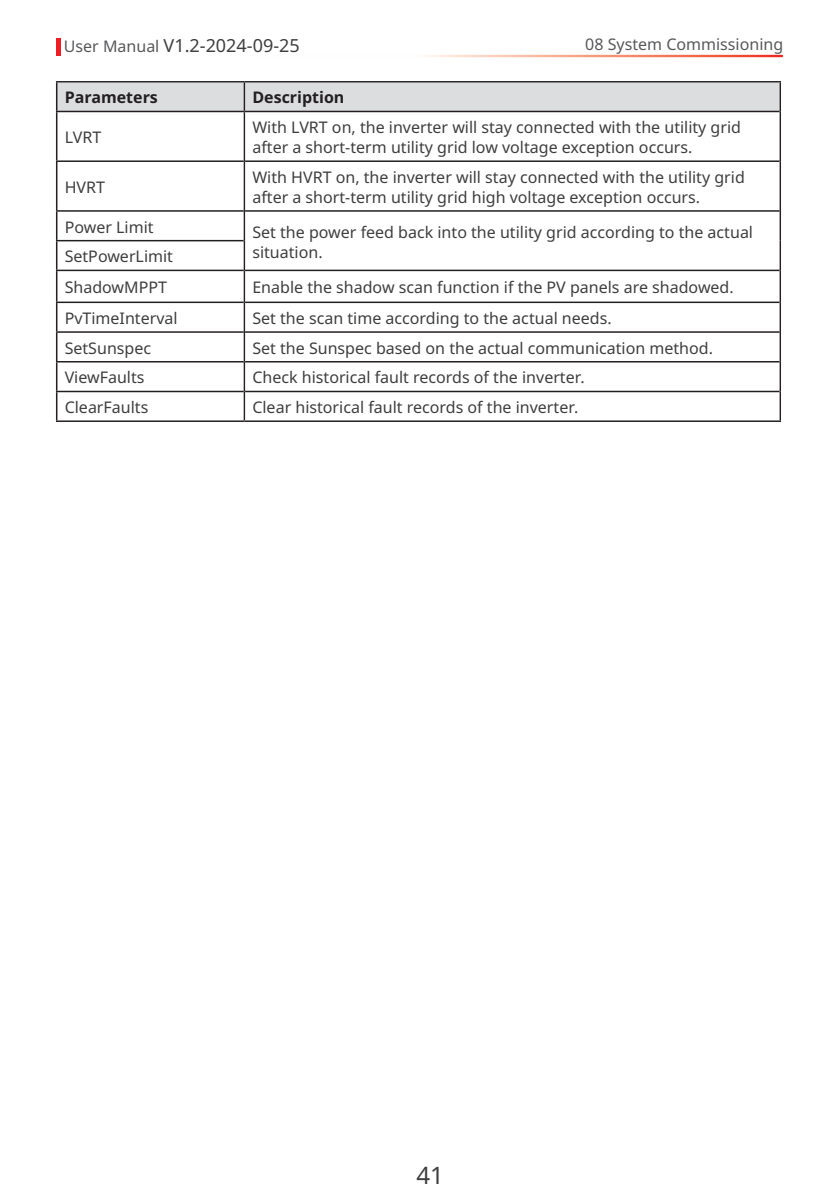
<style>
.page{position:relative;width:840px;height:1191px;background:#fff}
.page>*{position:absolute;margin:0;border:0;box-sizing:border-box;transform-origin:0 0}
.t1{font:24px "Noto Sans";color:#3e3e3f}
.t2{font:18px "Noto Sans";color:#3e3e3f}
.t3{font:16px/20px "Noto Sans";color:#3e3e3f}
.t4{font:16px "Noto Sans";color:#57585a}
.t5{font:700 16px "Noto Sans";color:#231f20}
.s1{font-size:16px;color:#57585a}
</style>
<div class="page">
<hr style="left:57px;top:38px;width:4px;height:18px;background:#ee1d23">
<hr style="left:56px;top:112px;width:1px;height:48px;background:#231f20">
<hr style="left:56px;top:160px;width:187px;height:2px;background:#231f20">
<hr style="left:56px;top:162px;width:1px;height:48px;background:#231f20">
<hr style="left:245px;top:160px;width:534px;height:2px;background:#231f20">
<hr style="left:56px;top:210px;width:187px;height:2px;background:#231f20">
<hr style="left:245px;top:210px;width:534px;height:2px;background:#231f20">
<hr style="left:56px;top:240px;width:187px;height:1px;background:#231f20">
<svg style="left:56px;top:212px;width:1px;height:58px"></svg>
<hr style="left:56px;top:270px;width:187px;height:1px;background:#231f20">
<hr style="left:56px;top:271px;width:1px;height:30px;background:#231f20">
<hr style="left:245px;top:270px;width:534px;height:1px;background:#231f20">
<hr style="left:56px;top:301px;width:187px;height:2px;background:#231f20">
<hr style="left:245px;top:301px;width:534px;height:2px;background:#231f20">
<hr style="left:56px;top:331px;width:187px;height:2px;background:#231f20">
<hr style="left:245px;top:331px;width:534px;height:2px;background:#231f20">
<hr style="left:56px;top:361px;width:187px;height:1px;background:#231f20">
<hr style="left:245px;top:361px;width:534px;height:1px;background:#231f20">
<hr style="left:56px;top:391px;width:187px;height:1px;background:#231f20">
<svg style="left:56px;top:303px;width:1px;height:117px"></svg>
<hr style="left:245px;top:391px;width:534px;height:1px;background:#231f20">
<hr style="left:56px;top:420px;width:188px;height:2px;background:#231f20">
<hr style="left:244px;top:420px;width:536px;height:2px;background:#231f20">
<hr style="left:56px;top:81px;width:188px;height:1px;background:#231f20">
<hr style="left:244px;top:81px;width:536px;height:1px;background:#231f20">
<svg style="left:56px;top:82px;width:724px;height:29px;background:#d6d7d9"></svg>
<hr style="left:56px;top:111px;width:188px;height:1px;background:#231f20">
<hr style="left:244px;top:111px;width:535px;height:1px;background:#231f20">
<hr style="left:243px;top:112px;width:2px;height:49px;background:#231f20">
<hr style="left:779px;top:111px;width:1px;height:50px;background:#231f20">
<hr style="left:243px;top:161px;width:2px;height:50px;background:#231f20">
<hr style="left:779px;top:161px;width:1px;height:50px;background:#231f20">
<hr style="left:243px;top:211px;width:2px;height:30px;background:#231f20">
<hr style="left:779px;top:211px;width:1px;height:30px;background:#231f20">
<hr style="left:243px;top:241px;width:2px;height:29px;background:#231f20">
<svg style="left:779px;top:241px;width:1px;height:29px"></svg>
<hr style="left:243px;top:270px;width:2px;height:32px;background:#231f20">
<hr style="left:779px;top:270px;width:1px;height:32px;background:#231f20">
<hr style="left:243px;top:302px;width:2px;height:30px;background:#231f20">
<hr style="left:779px;top:302px;width:1px;height:30px;background:#231f20">
<hr style="left:243px;top:332px;width:2px;height:30px;background:#231f20">
<hr style="left:779px;top:332px;width:1px;height:30px;background:#231f20">
<hr style="left:243px;top:362px;width:2px;height:29px;background:#231f20">
<hr style="left:243px;top:391px;width:2px;height:29px;background:#231f20">
<svg style="left:779px;top:362px;width:1px;height:58px"></svg>
<p class="t4" style="left:585px;top:33px;width:199px">08 System Commissioning</p>
<p class="t2" style="left:64px;top:33px;width:237px"><span class="s1">User Manual</span> V1.2-2024-09-25</p>
<p class="t5" style="left:65px;top:86px;width:95px">Parameters</p>
<p class="t5" style="left:252px;top:86px;width:93px">Description</p>
<p class="t3" style="left:65px;top:128px;width:38px">LVRT</p>
<p class="t3" style="left:252px;top:118px;width:490px">With LVRT on, the inverter will stay connected with the utility grid after a short-term utility grid low voltage exception occurs.</p>
<p class="t3" style="left:65px;top:177px;width:42px">HVRT</p>
<p class="t3" style="left:252px;top:167px;width:493px">With HVRT on, the inverter will stay connected with the utility grid after a short-term utility grid high voltage exception occurs.</p>
<p class="t3" style="left:65px;top:217px;width:90px">Power Limit</p>
<p class="t3" style="left:252px;top:222px;width:502px">Set the power feed back into the utility grid according to the actual situation.</p>
<p class="t3" style="left:65px;top:247px;width:110px">SetPowerLimit</p>
<p class="t3" style="left:65px;top:278px;width:104px">ShadowMPPT</p>
<p class="t3" style="left:252px;top:278px;width:482px">Enable the shadow scan function if the PV panels are shadowed.</p>
<p class="t3" style="left:65px;top:308px;width:114px">PvTimeInterval</p>
<p class="t3" style="left:252px;top:308px;width:360px">Set the scan time according to the actual needs.</p>
<p class="t3" style="left:65px;top:338px;width:88px">SetSunspec</p>
<p class="t3" style="left:252px;top:338px;width:462px">Set the Sunspec based on the actual communication method.</p>
<p class="t3" style="left:65px;top:368px;width:81px">ViewFaults</p>
<p class="t3" style="left:252px;top:368px;width:333px">Check historical fault records of the inverter.</p>
<p class="t3" style="left:65px;top:398px;width:85px">ClearFaults</p>
<p class="t3" style="left:252px;top:398px;width:327px">Clear historical fault records of the inverter.</p>
<h1 class="t1" style="left:416px;top:1157px;width:29px">41</h1>
</div>
